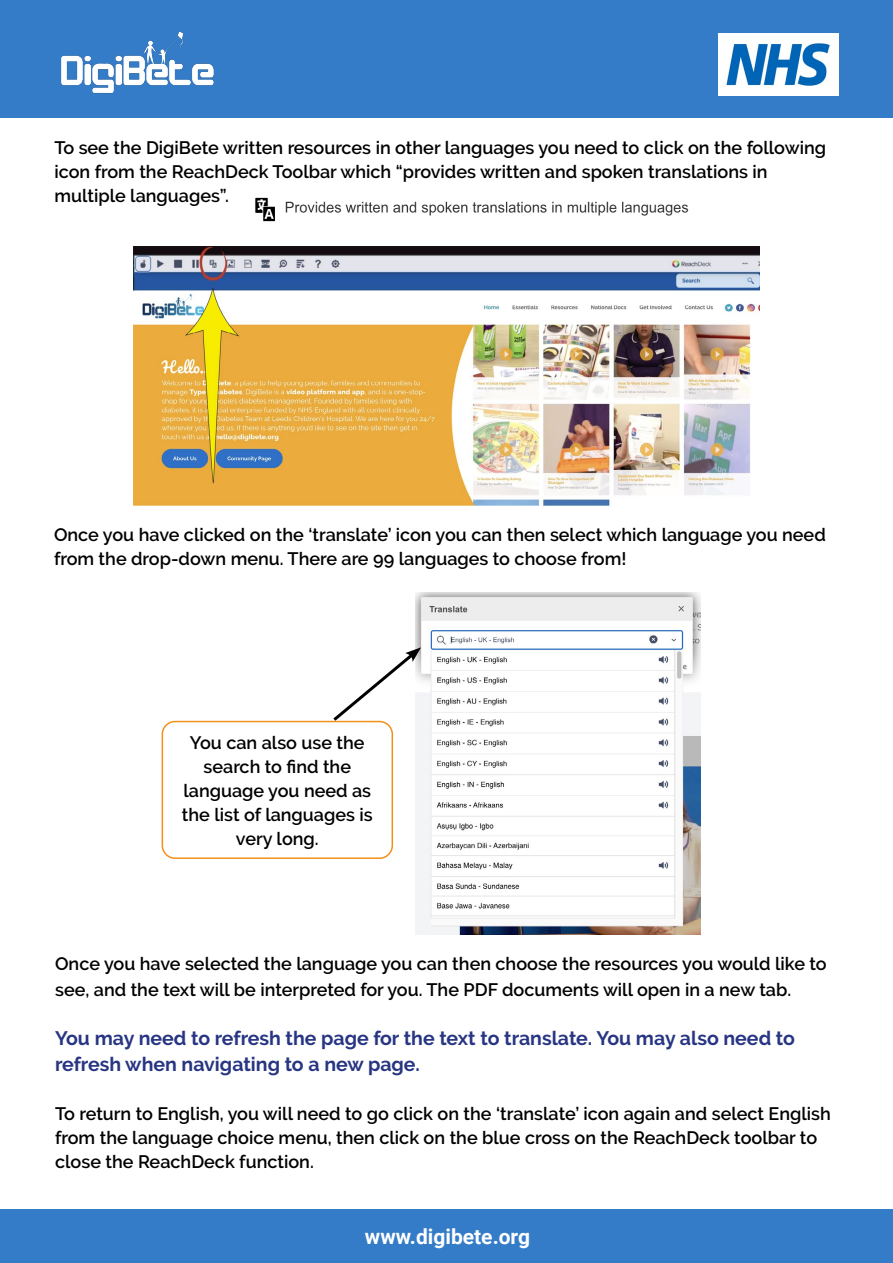
<style>
.page{position:relative;width:893px;height:1263px;background:#fff}
.page>*{position:absolute;margin:0;border:0;box-sizing:border-box;transform-origin:0 0}
.t1{font:700 21px "Roboto";color:#fff}
.t2{font:700 19.5px/25.5px "Raleway";color:#283583}
.t3{font:600 18px/24px "Raleway";color:#000}
</style>
<div class="page">
<div style="left:0;top:0;width:893px;height:118px;background:#347cc8"></div>
<div style="left:0;top:1210px;width:893px;height:53px;background:#347cc8"></div>
<img style="left:61px;top:31px;width:153px;height:63px">
<img style="left:718px;top:34px;width:121px;height:62px">
<img style="left:134px;top:247px;width:626px;height:260px">
<img style="left:255px;top:197px;width:434px;height:25px">
<img style="left:415px;top:593px;width:285px;height:341px">
<svg style="left:330px;top:647px;width:91px;height:77px"></svg>
<div style="left:162px;top:721px;width:231px;height:138px;border:2px solid #f2911a;border-radius:13px"></div>
<p class="t3" style="left:54px;top:136px;width:773px">To see the DigiBete written resources in other languages you need to click on the following icon from the ReachDeck Toolbar which “provides written and spoken translations in multiple languages”.</p>
<p class="t3" style="left:54px;top:523px;width:773px">Once you have clicked on the ‘translate’ icon you can then select which language you need from the drop-down menu. There are 99 languages to choose from!</p>
<p class="t3" style="left:182px;top:731px;width:192px;text-align:center">You can also use the search to find the language you need as the list of languages is very long.</p>
<p class="t3" style="left:55px;top:951px;width:773px;line-height:25.5px">Once you have selected the language you can then choose the resources you would like to see, and the text will be interpreted for you. The PDF documents will open in a new tab.</p>
<p class="t2" style="left:55px;top:1026px;width:741px">You may need to refresh the page for the text to translate. You may also need to refresh when navigating to a new page.</p>
<p class="t3" style="left:55px;top:1102px;width:777px">To return to English, you will need to go click on the ‘translate’ icon again and select English from the language choice menu, then click on the blue cross on the ReachDeck toolbar to close the ReachDeck function.</p>
<p class="t1" style="left:365px;top:1222px;width:167px">www.digibete.org</p>
</div>
